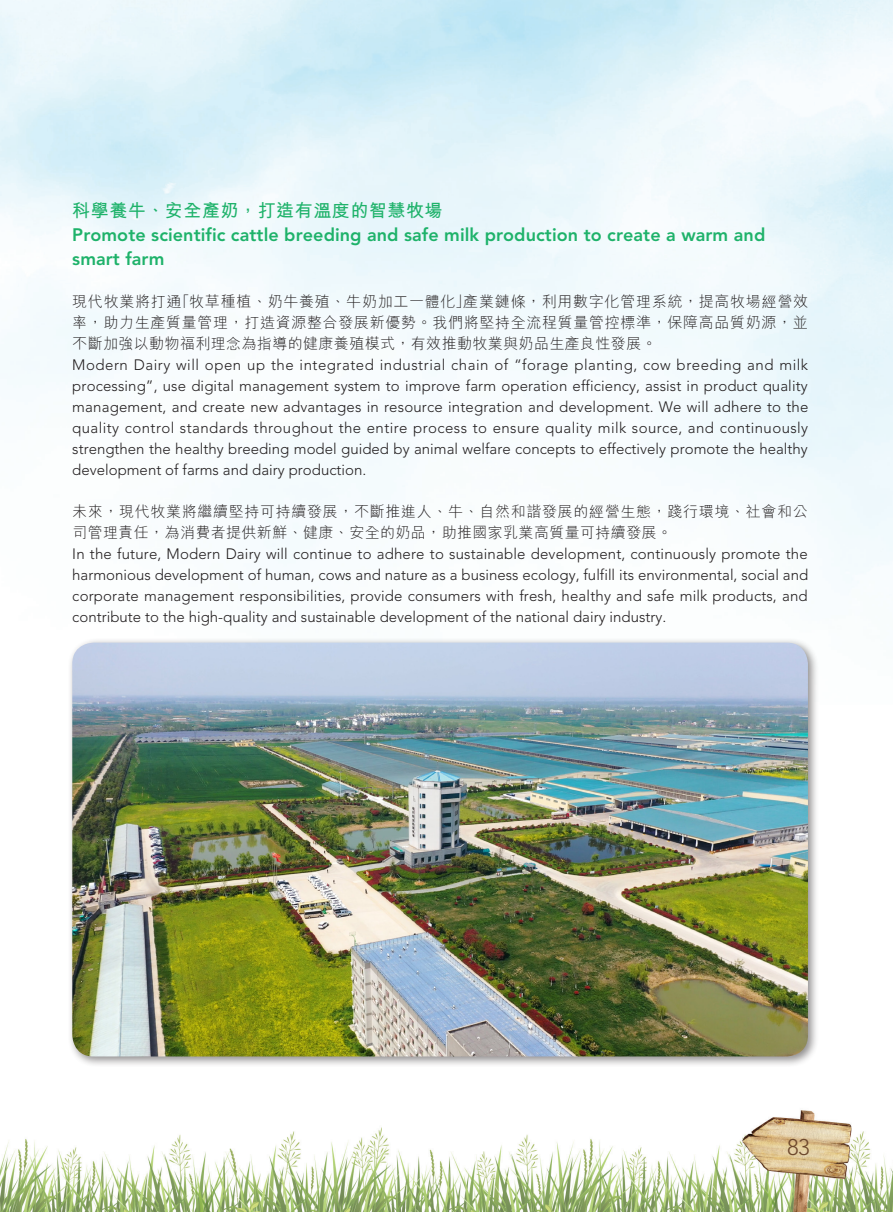
<style>
.page{position:relative;width:893px;height:1212px;background:#fff}
.page>*{position:absolute;margin:0;border:0;box-sizing:border-box;transform-origin:0 0}
.t1{font:300 22.5px "Avenir LT Std";color:#6d482c}
.t2{font:800 18px/24px "Avenir LT Std";letter-spacing:.005em;color:#1eb26a}
.t3{font:700 18px "M Hei HK";letter-spacing:.03em;color:#1eb26a}
.t4{font:300 15px/21px "Avenir LT Std";color:#231f20;text-align:justify}
.t5{font:300 15px/21px "M Hei HK";letter-spacing:.025em;color:#231f20;text-align:justify}
.t6{font:300 15px/21px "M Hei HK";letter-spacing:.045em;color:#231f20}
</style>
<div class="page">
<img style="left:0;top:0;width:893px;height:1212px">
<div style="left:67px;top:637px;width:752px;height:430px;background:#231f20;opacity:.5"></div>
<img style="left:72px;top:643px;width:736px;height:413px">
<p class="t3" style="left:72px;top:197px;width:372px">科學養牛、安全產奶，打造有溫度的智慧牧場</p>
<p class="t2" style="left:72px;top:223px;width:694px">Promote scientific cattle breeding and safe milk production to create a warm and smart farm</p>
<p class="t5" style="left:72px;top:291px;width:737px">現代牧業將打通「牧草種植、奶牛養殖、牛奶加工一體化」產業鏈條，利用數字化管理系統，提高牧場經營效率，助力生產質量管理，打造資源整合發展新優勢。我們將堅持全流程質量管控標準，保障高品質奶源，並不斷加強以動物福利理念為指導的健康養殖模式，有效推動牧業與奶品生產良性發展。</p>
<p class="t4" style="left:72px;top:354px;width:738px">Modern Dairy will open up the integrated industrial chain of “forage planting, cow breeding and milk processing”, use digital management system to improve farm operation efficiency, assist in product quality management, and create new advantages in resource integration and development. We will adhere to the quality control standards throughout the entire process to ensure quality milk source, and continuously strengthen the healthy breeding model guided by animal welfare concepts to effectively promote the healthy development of farms and dairy production.</p>
<p class="t6" style="left:72px;top:501px;width:737px">未來，現代牧業將繼續堅持可持續發展，不斷推進人、牛、自然和諧發展的經營生態，踐行環境、社會和公司管理責任，為消費者提供新鮮、健康、安全的奶品，助推國家乳業高質量可持續發展。</p>
<p class="t4" style="left:72px;top:543px;width:737px">In the future, Modern Dairy will continue to adhere to sustainable development, continuously promote the harmonious development of human, cows and nature as a business ecology, fulfill its environmental, social and corporate management responsibilities, provide consumers with fresh, healthy and safe milk products, and contribute to the high-quality and sustainable development of the national dairy industry.</p>
<h1 class="t1" style="left:787px;top:1134px;width:24px">83</h1>
</div>
